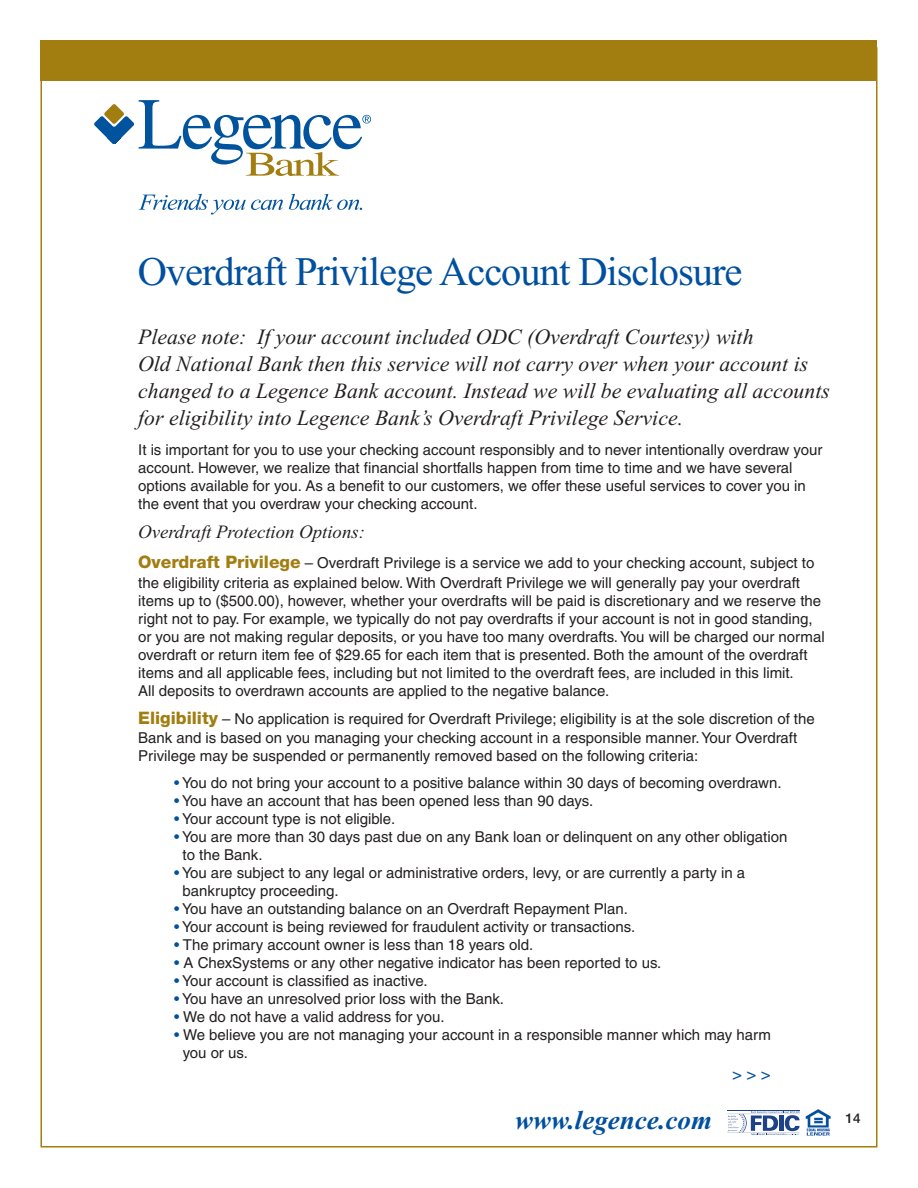
<style>
.page{position:relative;width:918px;height:1188px;background:#fff}
.page>*{position:absolute;margin:0;border:0;box-sizing:border-box;transform-origin:0 0}
.t1{font:40.5px "Times New Roman";letter-spacing:-.025em;color:#01509f}
.t2{font:italic 700 27px "Times New Roman";color:#01509f}
.t3{font:italic 21.75px/27px "Times New Roman";color:#231f20}
.t4{font:italic 18.75px "Times New Roman";color:#231f20}
.t5{font:17.25px "Helvetica";color:#01509f}
.t6{font:15px/18.1px "Helvetica";color:#231f20}
.t7{font:500 13.5px "Helvetica Neue";color:#231f20}
.s1{font-family:"Helvetica Neue";font-weight:800;font-size:17.25px;color:#a27e11}
.s2{color:#01509f}
</style>
<div class="page">
<svg style="left:806px;top:1116px;width:25px;height:20px"></svg>
<img style="left:805px;top:1109px;width:25px;height:26px">
<hr style="left:727px;top:1110px;width:73px;height:1px;background:#1e4288">
<svg style="left:727px;top:1111px;width:73px;height:25px"></svg>
<svg style="left:139px;top:194px;width:144px;height:21px"></svg>
<svg style="left:289px;top:194px;width:73px;height:16px"></svg>
<svg style="left:94px;top:100px;width:277px;height:76px"></svg>
<div style="left:40px;top:40px;width:837px;height:41px;background:#a27e11"></div>
<h1 class="t1" style="left:138px;top:256px;width:606px">Overdraft Privilege Account Disclosure</h1>
<p class="t3" style="left:138px;top:325px;width:693px">Please note: If your account included ODC (Overdraft Courtesy) with<br>Old National Bank then this service will not carry over when your account is changed to a Legence Bank account. Instead we will be evaluating all accounts for eligibility into Legence Bank’s Overdraft Privilege Service.</p>
<p class="t6" style="left:138px;top:442px;width:686px">It is important for you to use your checking account responsibly and to never intentionally overdraw your account. However, we realize that financial shortfalls happen from time to time and we have several options available for you. As a benefit to our customers, we offer these useful services to cover you in the event that you overdraw your checking account.</p>
<p class="t4" style="left:138px;top:525px;width:228px">Overdraft Protection Options:</p>
<p class="t6" style="left:138px;top:555px;width:688px"><span class="s1">Overdraft Privilege</span> – Overdraft Privilege is a service we add to your checking account, subject to the eligibility criteria as explained below. With Overdraft Privilege we will generally pay your overdraft items up to ($500.00), however, whether your overdrafts will be paid is discretionary and we reserve the right not to pay. For example, we typically do not pay overdrafts if your account is not in good standing, or you are not making regular deposits, or you have too many overdrafts. You will be charged our normal overdraft or return item fee of $29.65 for each item that is presented. Both the amount of the overdraft items and all applicable fees, including but not limited to the overdraft fees, are included in this limit.<br>All deposits to overdrawn accounts are applied to the negative balance.</p>
<p class="t6" style="left:138px;top:711px;width:678px;line-height:18.6px"><span class="s1">Eligibility</span> – No application is required for Overdraft Privilege; eligibility is at the sole discretion of the<br>Bank and is based on you managing your checking account in a responsible manner. Your Overdraft<br>Privilege may be suspended or permanently removed based on the following criteria:</p>
<p class="t6" style="left:174px;top:775px;width:609px"><span class="s2">•</span> You do not bring your account to a positive balance within 30 days of becoming overdrawn.</p>
<p class="t6" style="left:174px;top:793px;width:421px"><span class="s2">•</span> You have an account that has been opened less than 90 days.</p>
<p class="t6" style="left:174px;top:811px;width:223px"><span class="s2">•</span> Your account type is not eligible.</p>
<p class="t6" style="left:183px;top:829px;width:606px;text-indent:-8px"><span class="s2">•</span> You are more than 30 days past due on any Bank loan or delinquent on any other obligation to the Bank.</p>
<p class="t6" style="left:183px;top:865px;width:564px;text-indent:-8px"><span class="s2">•</span> You are subject to any legal or administrative orders, levy, or are currently a party in a bankruptcy proceeding.</p>
<p class="t6" style="left:174px;top:901px;width:455px"><span class="s2">•</span> You have an outstanding balance on an Overdraft Repayment Plan.</p>
<p class="t6" style="left:174px;top:919px;width:463px"><span class="s2">•</span> Your account is being reviewed for fraudulent activity or transactions.</p>
<p class="t6" style="left:174px;top:937px;width:361px"><span class="s2">•</span> The primary account owner is less than 18 years old.</p>
<p class="t6" style="left:174px;top:955px;width:489px"><span class="s2">•</span> A ChexSystems or any other negative indicator has been reported to us.</p>
<p class="t6" style="left:174px;top:973px;width:255px"><span class="s2">•</span> Your account is classified as inactive.</p>
<p class="t6" style="left:174px;top:991px;width:331px"><span class="s2">•</span> You have an unresolved prior loss with the Bank.</p>
<p class="t6" style="left:174px;top:1009px;width:272px"><span class="s2">•</span> We do not have a valid address for you.</p>
<p class="t6" style="left:183px;top:1027px;width:590px;text-indent:-8px"><span class="s2">•</span> We believe you are not managing your account in a responsible manner which may harm you or us.</p>
<p class="t5" style="left:732px;top:1068px;width:40px">&gt;&gt;&gt;</p>
<h2 class="t2" style="left:515px;top:1104px;width:198px">www.legence.com</h2>
<p class="t7" style="left:846px;top:1114px;width:17px">14</p>
</div>
